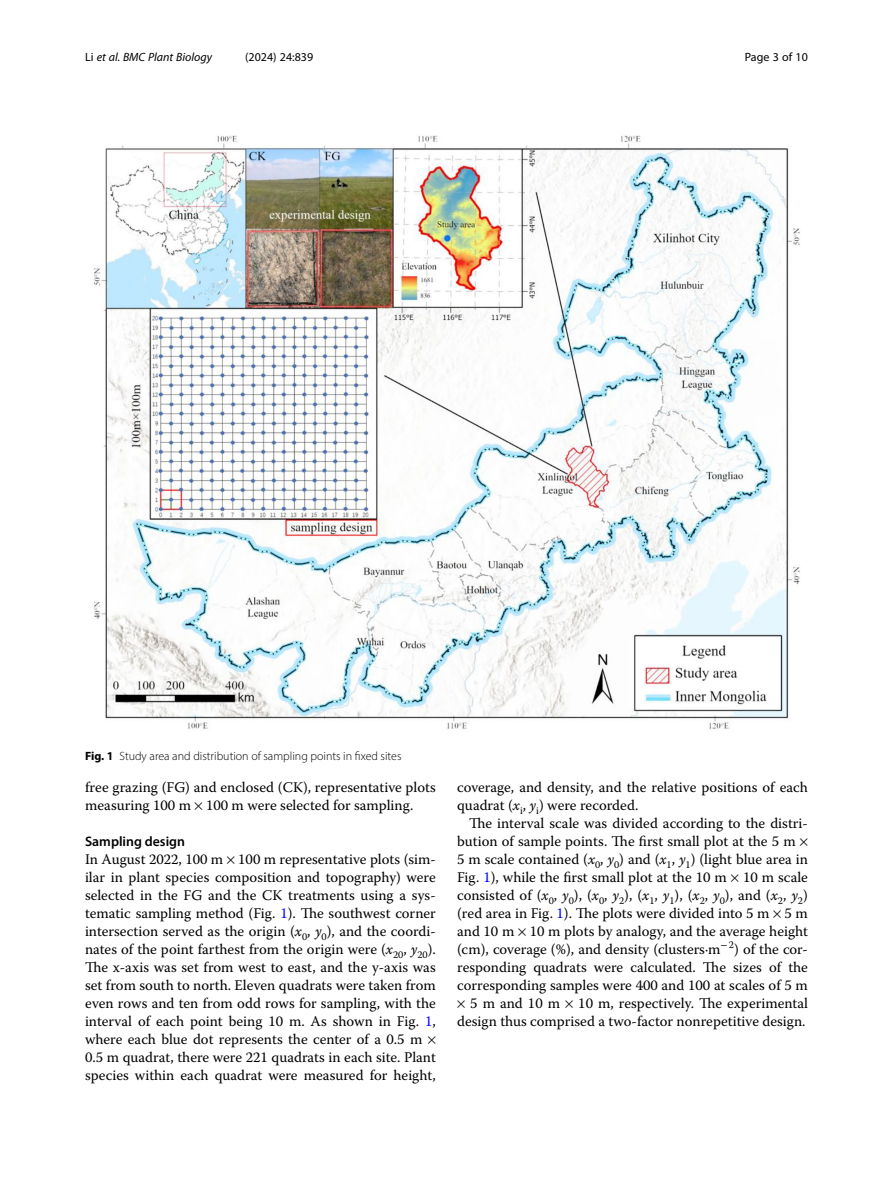
<style>
.page{position:relative;width:893px;height:1191px;background:#fff}
.page>*{position:absolute;margin:0;border:0;box-sizing:border-box;transform-origin:0 0}
.Body_Text{font:14.7px/18px "Warnock Pro";color:#000}
.Body_Text_Indent{font:14.7px "Warnock Pro";color:#000}
.Head_2{font:600 13.8px "Myriad Pro";color:#000}
.Figure_Caption{font:300 12px "Myriad Pro";color:#000}
.t1{font:italic 12px "Myriad Pro";color:#000}
.t2{font:12px "Myriad Pro";color:#000}
.s1{font-style:normal}
.s2{font-weight:700}
.s3{color:#00f}
.s4{font-style:italic}
</style>
<div class="page">
<img style="left:94px;top:135px;width:706px;height:594px">
<p class="t1" style="left:85px;top:50px;width:128px"><span class="s1">Li</span> et al. BMC Plant Biology</p>
<p class="t2" style="left:245px;top:50px;width:70px">(2024) 24:839</p>
<p class="t2" style="left:745px;top:50px;width:65px">Page 3 of 10</p>
<p class="Figure_Caption" style="left:85px;top:749px;width:318px"><span class="s2">Fig. 1</span> Study area and distribution of sampling points in fixed sites</p>
<p class="Body_Text" style="left:85px;top:778px;width:352px">free grazing (FG) and enclosed (CK), representative plots measuring 100 m 100 m were selected for sampling.</p>
<p class="Head_2" style="left:85px;top:833px;width:101px">Sampling design</p>
<p class="Body_Text" style="left:85px;top:850px;width:352px">In August 2022, 100 m 100 m representative plots (sim&shy;ilar in plant species composition and topography) were selected in the FG and the CK treatments using a sys&shy;tematic sampling method (Fig. <span class="s3">1</span>). The southwest corner intersection served as the origin (<span class="s4">x</span><sub>0</sub>, <span class="s4">y</span><sub>0</sub>), and the coordi&shy;nates of the point farthest from the origin were (<span class="s4">x</span><sub>20</sub>, <span class="s4">y</span><sub>20</sub>).<br>The x-axis was set from west to east, and the y-axis was set from south to north. Eleven quadrats were taken from even rows and ten from odd rows for sampling, with the interval of each point being 10 m. As shown in Fig. <span class="s3">1</span>, where each blue dot represents the center of a 0.5 m 0.5 m quadrat, there were 221 quadrats in each site. Plant species within each quadrat were measured for height,</p>
<p class="Body_Text" style="left:457px;top:778px;width:352px">coverage, and density, and the relative positions of each quadrat (<span class="s4">x</span><sub>i</sub>, <span class="s4">y</span><sub>i</sub>) were recorded.</p>
<p class="Body_Text_Indent" style="left:469px;top:814px;width:340px">The interval scale was divided according to the distri-</p>
<p class="Body_Text_Indent" style="left:457px;top:832px;width:340px">bution of sample points. The first small plot at the 5 m</p>
<p class="Body_Text_Indent" style="left:457px;top:850px;width:352px">5 m scale contained (<span class="s4">x</span><sub>0</sub>, <span class="s4">y</span><sub>0</sub>) and (<span class="s4">x</span><sub>1</sub>, <span class="s4">y</span><sub>1</sub>) (light blue area in</p>
<p class="Body_Text_Indent" style="left:457px;top:868px;width:352px">Fig. <span class="s3">1</span>), while the first small plot at the 10 m 10 m scale</p>
<p class="Body_Text_Indent" style="left:457px;top:886px;width:352px">consisted of (<span class="s4">x</span><sub>0</sub>, <span class="s4">y</span><sub>0</sub>), (<span class="s4">x</span><sub>0</sub>, <span class="s4">y</span><sub>2</sub>), (<span class="s4">x</span><sub>1</sub>, <span class="s4">y</span><sub>1</sub>), (<span class="s4">x</span><sub>2</sub>, <span class="s4">y</span><sub>0</sub>), and (<span class="s4">x</span><sub>2</sub>, <span class="s4">y</span><sub>2</sub>)</p>
<p class="Body_Text_Indent" style="left:457px;top:904px;width:352px">(red area in Fig. <span class="s3">1</span>). The plots were divided into 5 m 5 m</p>
<p class="Body_Text_Indent" style="left:457px;top:922px;width:352px">and 10 m 10 m plots by analogy, and the average height</p>
<p class="Body_Text_Indent" style="left:457px;top:940px;width:352px">(cm), coverage (%), and density (clusters·m<sup>−</sup><sup>2</sup>) of the cor-</p>
<p class="Body_Text_Indent" style="left:457px;top:958px;width:352px">responding quadrats were calculated. The sizes of the</p>
<p class="Body_Text_Indent" style="left:457px;top:976px;width:352px">corresponding samples were 400 and 100 at scales of 5 m</p>
<p class="Body_Text_Indent" style="left:470px;top:994px;width:339px">5 m and 10 m 10 m, respectively. The experimental</p>
<p class="Body_Text_Indent" style="left:457px;top:1012px;width:350px">design thus comprised a two-factor nonrepetitive design.</p>
</div>
